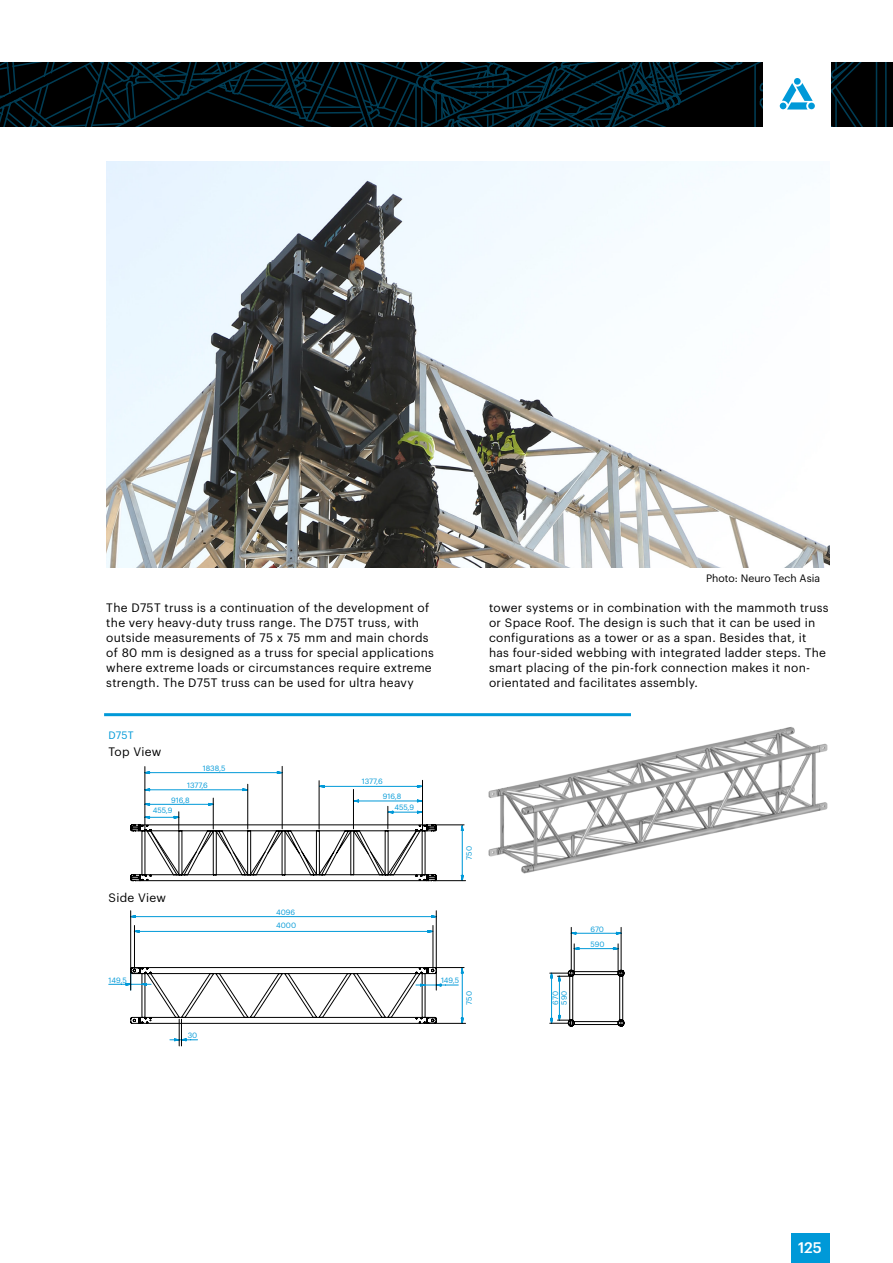
<style>
.page{position:relative;width:893px;height:1263px;background:#fff}
.page>*{position:absolute;margin:0;border:0;box-sizing:border-box;transform-origin:0 0}
.t1{font:500 15px "Graphik";color:#fff}
.t2{font:12px/15px "Graphik";letter-spacing:.025em;color:#000}
.t3{font:10.5px "Graphik";color:#000}
.t4{font:10.5px "Graphik";color:#0099d8}
.t5{font:7.5px "Graphik";color:#0099d8}
</style>
<div class="page">
<svg style="left:0;top:62px;width:887px;height:65px;background:#111f25"></svg>
<img style="left:106px;top:162px;width:723px;height:405px">
<img style="left:488px;top:727px;width:340px;height:147px">
<hr style="left:104px;top:713px;width:527px;height:3px;background:#0099d8">
<svg style="left:570px;top:932px;width:51px;height:3px"></svg>
<hr style="left:435px;top:1023px;width:31px;height:1px;background:#000">
<hr style="left:435px;top:880px;width:31px;height:1px;background:#000">
<svg style="left:550px;top:944px;width:75px;height:83px"></svg>
<hr style="left:571px;top:927px;width:1px;height:44px;background:#000">
<hr style="left:621px;top:927px;width:1px;height:44px;background:#000">
<svg style="left:133px;top:930px;width:300px;height:3px"></svg>
<svg style="left:131px;top:915px;width:305px;height:3px"></svg>
<hr style="left:130px;top:911px;width:1px;height:79px;background:#000">
<hr style="left:436px;top:911px;width:1px;height:79px;background:#000">
<hr style="left:134px;top:925px;width:1px;height:43px;background:#000">
<hr style="left:433px;top:925px;width:1px;height:43px;background:#000">
<svg style="left:144px;top:788px;width:105px;height:3px"></svg>
<svg style="left:144px;top:771px;width:138px;height:3px"></svg>
<svg style="left:318px;top:785px;width:104px;height:3px"></svg>
<hr style="left:145px;top:766px;width:1px;height:63px;background:#000">
<svg style="left:131px;top:800px;width:333px;height:82px"></svg>
<hr style="left:213px;top:798px;width:1px;height:31px;background:#000">
<hr style="left:353px;top:789px;width:1px;height:40px;background:#000">
<hr style="left:247px;top:784px;width:1px;height:45px;background:#000">
<hr style="left:319px;top:781px;width:1px;height:48px;background:#000">
<hr style="left:422px;top:780px;width:1px;height:49px;background:#000">
<hr style="left:282px;top:766px;width:1px;height:63px;background:#000">
<svg style="left:108px;top:966px;width:356px;height:80px"></svg>
<div style="left:791px;top:1233px;width:38px;height:30px;background:#0099d8"></div>
<p class="t2" style="left:106px;top:599px;width:329px">The D75T truss is a continuation of the development of the very heavy-duty truss range. The D75T truss, with outside measurements of 75 x 75 mm and main chords of 80 mm is designed as a truss for special applications where extreme loads or circumstances require extreme strength. The D75T truss can be used for ultra heavy</p>
<p class="t4" style="left:108px;top:727px;width:27px">D75T</p>
<p class="t2" style="left:108px;top:743px;width:54px">Top View</p>
<p class="t5" style="left:203px;top:763px;width:24px">1838,5</p>
<p class="t5" style="left:187px;top:780px;width:22px">1377,6</p>
<p class="t5" style="left:362px;top:776px;width:22px">1377,6</p>
<p class="t5" style="left:383px;top:791px;width:20px">916,8</p>
<p class="t5" style="left:171px;top:795px;width:20px">916,8</p>
<p class="t5" style="left:153px;top:805px;width:21px">455,9</p>
<p class="t5" style="left:394px;top:802px;width:21px">455,9</p>
<p class="t2" style="left:108px;top:889px;width:59px">Side View</p>
<p class="t5" style="left:109px;top:974px;width:20px">149,5</p>
<p class="t5" style="left:276px;top:907px;width:20px">4096</p>
<p class="t5" style="left:276px;top:920px;width:21px">4000</p>
<p class="t5" style="left:464px;top:860px;width:15px;rotate:-90deg">750</p>
<p class="t5" style="left:441px;top:974px;width:20px">149,5</p>
<p class="t3" style="left:706px;top:570px;width:115px">Photo: Neuro Tech Asia</p>
<p class="t2" style="left:489px;top:599px;width:341px">tower systems or in combination with the mammoth truss or Space Roof. The design is such that it can be used in configurations as a tower or as a span. Besides that, it has four-sided webbing with integrated ladder steps. The smart placing of the pin-fork connection makes it non&shy;orientated and facilitates assembly.</p>
<p class="t5" style="left:591px;top:923px;width:15px">670</p>
<p class="t5" style="left:591px;top:939px;width:16px">590</p>
<p class="t5" style="left:188px;top:1030px;width:11px">30</p>
<p class="t5" style="left:464px;top:1005px;width:15px;rotate:-90deg">750</p>
<p class="t5" style="left:558px;top:1005px;width:16px;rotate:-90deg">590</p>
<p class="t5" style="left:550px;top:1005px;width:15px;rotate:-90deg">670</p>
<p class="t1" style="left:798px;top:1236px;width:26px">125</p>
</div>
